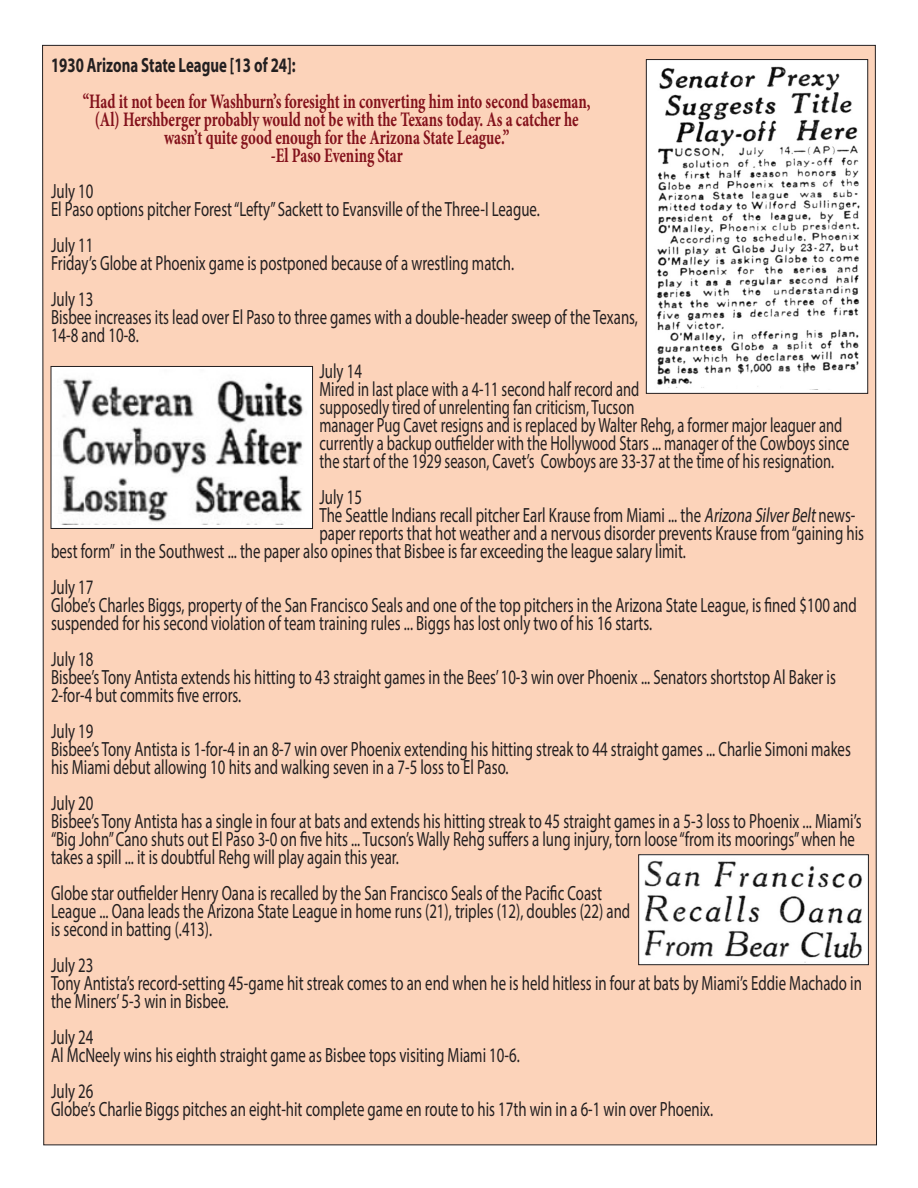
<style>
.page{position:relative;width:918px;height:1188px;background:#fff}
.page>*{position:absolute;margin:0;border:0;box-sizing:border-box;transform-origin:0 0}
.t1{font:20.7px/18px "Myriad Pro";color:#231f20;scale:.72 1}
.t2{font:20.7px/18px "Myriad Pro";color:#231f20;scale:.7 1}
.t3{font:700 20.7px/18px "Minion Pro";color:#83111b;text-align:center;scale:.72 1}
.t4{font:700 20.7px "Myriad Pro";color:#231f20;scale:.72 1}
</style>
<div class="page">
<div style="left:42px;top:45px;width:835px;height:1101px;background:#fcd3ba"></div>
<div style="left:646px;top:60px;width:222px;height:333px;background:#fff"></div>
<img style="left:656px;top:66px;width:204px;height:324px">
<div style="left:646px;top:59px;width:222px;height:335px;border:1px solid #231f20"></div>
<div style="left:51px;top:366px;width:262px;height:162px;background:#fff"></div>
<img style="left:61px;top:378px;width:243px;height:146px">
<div style="left:51px;top:366px;width:262px;height:163px;border:1px solid #231f20"></div>
<img style="left:641px;top:857px;width:224px;height:106px">
<div style="left:639px;top:855px;width:230px;height:110px;border:1px solid #231f20"></div>
<p class="t4" style="left:51px;top:51px;width:341px">1930 Arizona State League [13 of 24]:</p>
<p class="t3" style="left:83px;top:92px;width:707px">“Had it not been for Washburn’s foresight in converting him into second baseman, (Al) Hershberger probably would not be with the Texans today. As a catcher he wasn’t quite good enough for the Arizona State League.”</p>
<p class="t3" style="left:271px;top:146px;width:185px">-El Paso Evening Star</p>
<p class="t1" style="left:51px;top:182px;width:61px">July 10</p>
<p class="t1" style="left:51px;top:200px;width:681px">El Paso options pitcher Forest “Lefty” Sackett to Evansville of the Three-I League.</p>
<p class="t1" style="left:51px;top:236px;width:61px">July 11</p>
<p class="t1" style="left:51px;top:254px;width:645px">Friday’s Globe at Phoenix game is postponed because of a wrestling match.</p>
<p class="t1" style="left:51px;top:290px;width:61px">July 13</p>
<p class="t1" style="left:51px;top:308px;width:817px">Bisbee increases its lead over El Paso to three games with a double-header sweep of the Texans,<br>14-8 and 10-8.</p>
<p class="t1" style="left:319px;top:362px;width:61px">July 14</p>
<p class="t2" style="left:319px;top:380px;width:759px">Mired in last place with a 4-11 second half record and<br>supposedly tired of unrelenting fan criticism, Tucson<br>manager Pug Cavet resigns and is replaced by Walter Rehg, a former major leaguer and currently a backup outfielder with the Hollywood Stars ... manager of the Cowboys since the start of the 1929 season, Cavet’s Cowboys are 33-37 at the time of his resignation.</p>
<p class="t1" style="left:319px;top:488px;width:61px">July 15</p>
<p class="t1" style="left:319px;top:506px;width:746px">The Seattle Indians recall pitcher Earl Krause from Miami ... the Arizona SilverBeltnews-</p>
<p class="t1" style="left:319px;top:524px;width:758px">paper reports that hot weather and a nervous disorder prevents Krause from “gaining his</p>
<p class="t1" style="left:51px;top:542px;width:883px">best form” in the Southwest ... the paper also opines that Bisbee is far exceeding the league salary limit.</p>
<p class="t1" style="left:51px;top:578px;width:61px">July 17</p>
<p class="t1" style="left:51px;top:596px;width:1121px">Globe’s Charles Biggs, property of the San Francisco Seals and one of the top pitchers in the Arizona State League, is fined $100 and suspended for his second violation of team training rules ... Biggs has lost only two of his 16 starts.</p>
<p class="t1" style="left:51px;top:650px;width:61px">July 18</p>
<p class="t1" style="left:51px;top:668px;width:1092px">Bisbee’s Tony Antista extends his hitting to 43 straight games in the Bees’ 10-3 win over Phoenix ... Senators shortstop Al Baker is<br>2-for-4 but commits five errors.</p>
<p class="t1" style="left:51px;top:722px;width:61px">July 19</p>
<p class="t1" style="left:51px;top:740px;width:1113px">Bisbee’s Tony Antista is 1-for-4 in an 8-7 win over Phoenix extending his hitting streak to 44 straight games ... Charlie Simoni makes his Miami debut allowing 10 hits and walking seven in a 7-5 loss to El Paso.</p>
<p class="t1" style="left:51px;top:794px;width:61px">July 20</p>
<p class="t1" style="left:51px;top:812px;width:1127px">Bisbee’s Tony Antista has a single in four at bats and extends his hitting streak to 45 straight games in a 5-3 loss to Phoenix ... Miami’s “Big John” Cano shuts out El Paso 3-0 on five hits ... Tucson’s Wally Rehg suffers a lung injury, torn loose “from its moorings” when he takes a spill ... it is doubtful Rehg will play again this year.</p>
<p class="t1" style="left:51px;top:884px;width:806px">Globe star outfielder Henry Oana is recalled by the San Francisco Seals of the Pacific Coast<br>League ... Oana leads the Arizona State League in home runs (21), triples (12), doubles (22) and is second in batting (.413).</p>
<p class="t1" style="left:51px;top:956px;width:61px">July 23</p>
<p class="t1" style="left:51px;top:974px;width:1128px">Tony Antista’s record-setting 45-game hit streak comes to an end when he is held hitless in four at bats by Miami’s Eddie Machado in the Miners’ 5-3 win in Bisbee.</p>
<p class="t1" style="left:51px;top:1028px;width:61px">July 24</p>
<p class="t1" style="left:51px;top:1046px;width:653px">Al McNeely wins his eighth straight game as Bisbee tops visiting Miami 10-6.</p>
<p class="t1" style="left:51px;top:1082px;width:61px">July 26</p>
<p class="t1" style="left:51px;top:1100px;width:921px">Globe’s Charlie Biggs pitches an eight-hit complete game en route to his 17th win in a 6-1 win over Phoenix.</p>
</div>
